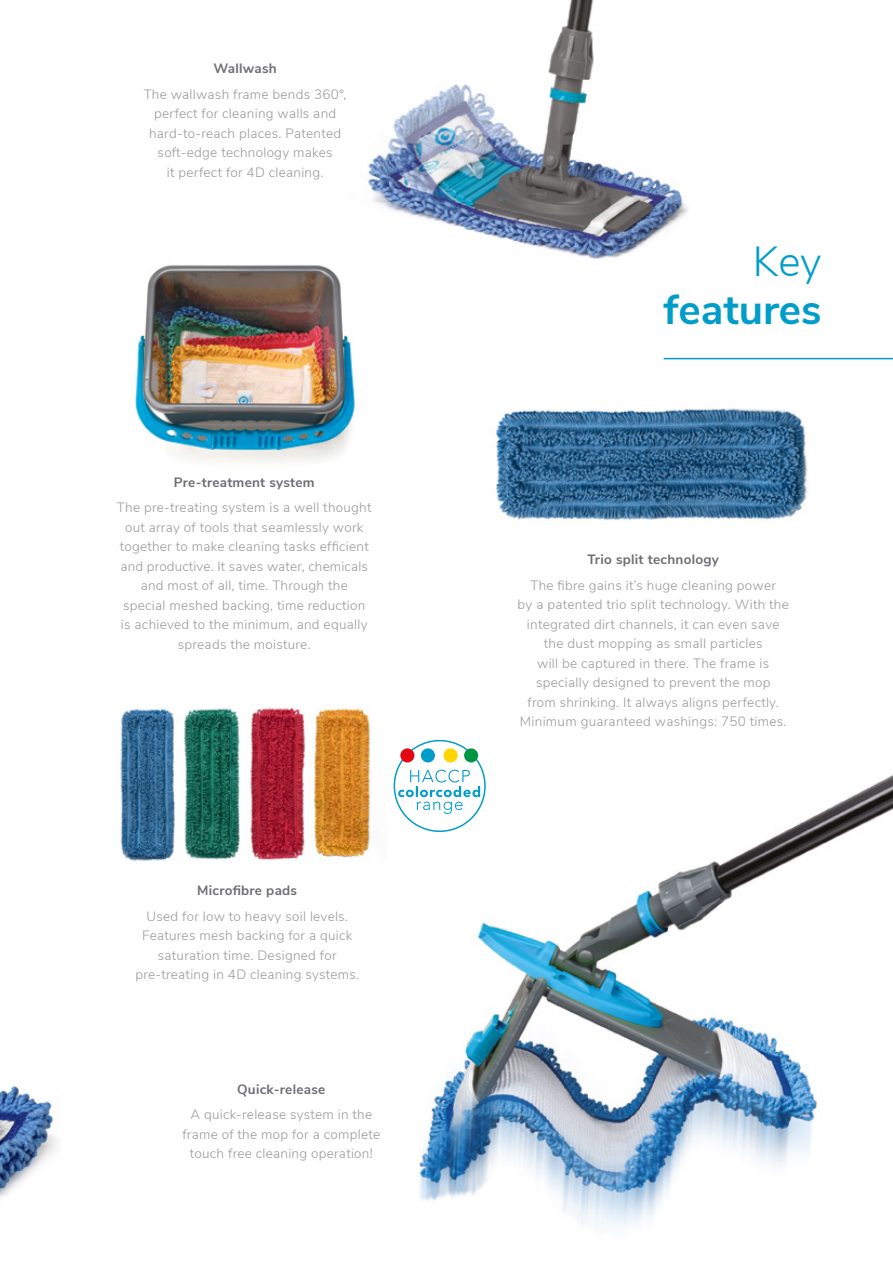
<style>
.page{position:relative;width:893px;height:1263px;background:#fff}
.page>*{position:absolute;margin:0;border:0;box-sizing:border-box;transform-origin:0 0}
.t1{font:700 42px "Nunito Sans";color:#009dca}
.t2{font:300 42px "Nunito Sans";color:#009dca}
.t3{font:300 13.5px/19.5px "Nunito Sans";letter-spacing:.02em;color:#9b9999;text-align:center}
.t4{font:700 13.5px "Nunito Sans";letter-spacing:.02em;color:#6f6c72}
</style>
<div class="page">
<img style="left:367px;top:0;width:321px;height:259px">
<img style="left:0;top:1085px;width:58px;height:113px">
<hr style="left:664px;top:358px;width:229px;height:1px;background:#009dca">
<img style="left:393px;top:747px;width:500px;height:482px">
<img style="left:135px;top:233px;width:234px;height:229px">
<img style="left:120px;top:707px;width:251px;height:154px">
<img style="left:496px;top:408px;width:312px;height:112px">
<div style="left:394px;top:740px;width:92px;height:92px;border:2px solid #009dca;border-radius:50%"></div>
<div style="left:400px;top:748px;width:14px;height:14px;background:#e30613;border-radius:50%"></div>
<div style="left:443px;top:748px;width:15px;height:14px;background:#ffd500;border-radius:50%"></div>
<div style="left:421px;top:748px;width:14px;height:14px;background:#009dca;border-radius:50%"></div>
<div style="left:464px;top:748px;width:14px;height:14px;background:#009641;border-radius:50%"></div>
<svg style="left:398px;top:770px;width:82px;height:44px"></svg>
<p class="t4" style="left:213px;top:59px;width:65px">Wallwash</p>
<p class="t3" style="left:144px;top:83px;width:204px">The wallwash frame bends 360°, perfect for cleaning walls and hard-to-reach places. Patented soft-edge technology makes<br>it perfect for 4D cleaning.</p>
<p class="t4" style="left:174px;top:472px;width:142px">Pre-treatment system</p>
<p class="t3" style="left:117px;top:497px;width:256px">The pre-treating system is a well thought out array of tools that seamlessly work together to make cleaning tasks efficient and productive. It saves water, chemicals and most of all, time. Through the<br>special meshed backing, time reduction is achieved to the minimum, and equally spreads the moisture.</p>
<p class="t4" style="left:197px;top:881px;width:101px">Microfibre pads</p>
<p class="t3" style="left:135px;top:905px;width:225px">Used for low to heavy soil levels.<br>Features mesh backing for a quick saturation time. Designed for pre-treating in 4D cleaning systems.</p>
<p class="t4" style="left:237px;top:1079px;width:90px">Quick-release</p>
<p class="t3" style="left:182px;top:1104px;width:199px">A quick-release system in the frame of the mop for a complete touch free cleaning operation!</p>
<h1 class="t2" style="left:753px;top:231px;width:70px">Key</h1>
<h1 class="t1" style="left:664px;top:278px;width:159px">features</h1>
<p class="t4" style="left:587px;top:550px;width:133px">Trio split technology</p>
<p class="t3" style="left:518px;top:575px;width:273px">The fibre gains it’s huge cleaning power<br>by a patented trio split technology. With the integrated dirt channels, it can even save the dust mopping as small particles<br>will be captured in there. The frame is specially designed to prevent the mop<br>from shrinking. It always aligns perfectly.<br>Minimum guaranteed washings: 750 times.</p>
</div>
